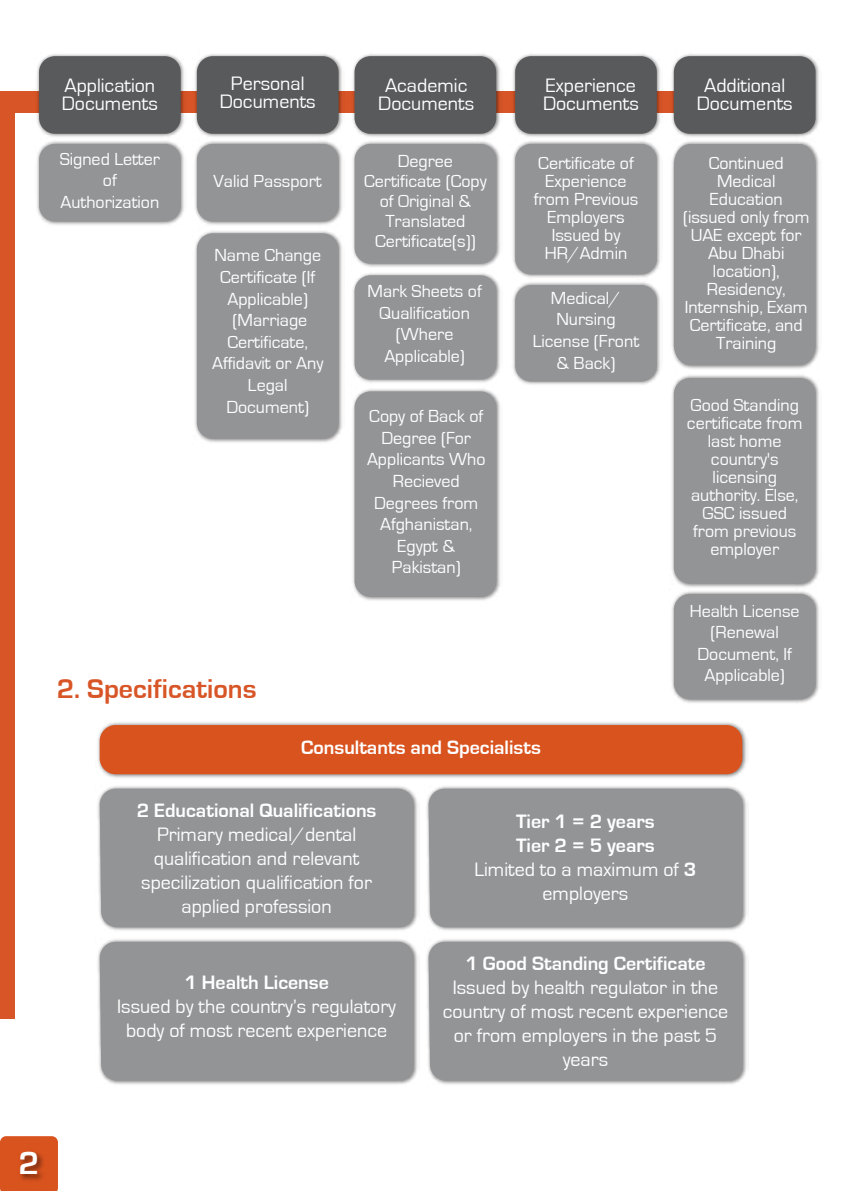
<style>
.page{position:relative;width:842px;height:1191px;background:#fff}
.page>*{position:absolute;margin:0;border:0;box-sizing:border-box;transform-origin:0 0}
.t1{font:700 33.2px "Eurostile";color:#fff}
.t2{font:700 28px "Eurostile";color:#d85527}
.t3{font:20px/24px "Eurostile";color:#fff;text-align:center}
.t4{font:700 20px "Eurostile";color:#fff}
.t5{font:18px/21.6px "Eurostile";color:#fff;text-align:center}
.s1{font-weight:700}
</style>
<div class="page">
<div style="left:0;top:91px;width:720px;height:21px;background:#d85527"></div>
<img style="left:669px;top:54px;width:150px;height:315px">
<div style="left:674px;top:56px;width:141px;height:78px;background:#595a5c;border-radius:16px"></div>
<img style="left:511px;top:54px;width:152px;height:331px">
<div style="left:515px;top:56px;width:142px;height:78px;background:#595a5c;border-radius:16px"></div>
<img style="left:350px;top:54px;width:152px;height:547px">
<div style="left:355px;top:56px;width:141px;height:78px;background:#595a5c;border-radius:16px"></div>
<img style="left:192px;top:54px;width:152px;height:389px">
<div style="left:197px;top:56px;width:142px;height:78px;background:#595a5c;border-radius:16px"></div>
<div style="left:197px;top:144px;width:142px;height:77px;background:#929496;border-radius:16px"></div>
<div style="left:355px;top:275px;width:141px;height:104px;background:#929496;border-radius:16px"></div>
<div style="left:197px;top:233px;width:142px;height:206px;background:#929496;border-radius:16px"></div>
<div style="left:355px;top:144px;width:141px;height:120px;background:#929496;border-radius:16px"></div>
<div style="left:515px;top:144px;width:142px;height:130px;background:#929496;border-radius:16px"></div>
<div style="left:515px;top:285px;width:142px;height:96px;background:#929496;border-radius:16px"></div>
<div style="left:355px;top:391px;width:141px;height:206px;background:#929496;border-radius:16px"></div>
<img style="left:672px;top:375px;width:147px;height:328px">
<div style="left:674px;top:378px;width:141px;height:205px;background:#929496;border-radius:16px"></div>
<img style="left:34px;top:54px;width:153px;height:171px">
<div style="left:39px;top:56px;width:142px;height:78px;background:#595a5c;border-radius:16px"></div>
<div style="left:39px;top:144px;width:142px;height:77px;background:#929496;border-radius:16px"></div>
<div style="left:0;top:103px;width:14px;height:916px;background:#d85527"></div>
<img style="left:98px;top:722px;width:649px;height:56px">
<div style="left:100px;top:725px;width:642px;height:49px;background:#d9531e;border-radius:16px"></div>
<div style="left:0;top:1136px;width:58px;height:55px;background:#d9531e"></div>
<img style="left:15px;top:1142px;width:34px;height:49px">
<div style="left:674px;top:144px;width:141px;height:221px;background:#929496"></div>
<div style="left:674px;top:594px;width:141px;height:105px;background:#929496;border-radius:16px"></div>
<img style="left:97px;top:786px;width:321px;height:145px">
<div style="left:100px;top:788px;width:313px;height:139px;background:#929496"></div>
<img style="left:426px;top:786px;width:321px;height:145px">
<div style="left:429px;top:788px;width:313px;height:139px;background:#929496"></div>
<img style="left:97px;top:939px;width:321px;height:146px">
<div style="left:100px;top:941px;width:313px;height:139px;background:#929496"></div>
<img style="left:426px;top:939px;width:321px;height:146px">
<div style="left:429px;top:941px;width:313px;height:139px;background:#929496"></div>
<p class="t3" style="left:62px;top:77px;width:97px;line-height:18px;text-align:left">Application<br>Documents</p>
<p class="t5" style="left:60px;top:148px;width:102px">Signed Letter of<br>Authorization</p>
<p class="t3" style="left:220px;top:74px;width:97px;line-height:18px">Personal<br>Documents</p>
<p class="t3" style="left:378px;top:77px;width:97px;line-height:18px">Academic<br>Documents</p>
<p class="t3" style="left:543px;top:77px;width:97px;line-height:18px;text-align:left">Experience<br>Documents</p>
<p class="t3" style="left:697px;top:77px;width:97px;line-height:18px">Additional<br>Documents</p>
<p class="t5" style="left:214px;top:170px;width:110px">Valid Passport</p>
<p class="t5" style="left:212px;top:245px;width:113px">Name Change<br>Certificate (If<br>Applicable) (Marriage<br>Certificate,<br>Affidavit or Any<br>Legal<br>Document)</p>
<p class="t5" style="left:364px;top:151px;width:124px;line-height:20px">Degree<br>Certificate (Copy of Original &amp;<br>Translated<br>Certificate(s))</p>
<p class="t5" style="left:368px;top:281px;width:116px">Mark Sheets of<br>Qualification (Where<br>Applicable)</p>
<p class="t5" style="left:367px;top:406px;width:120px">Copy of Back of<br>Degree (For<br>Applicants Who<br>Recieved<br>Degrees from<br>Afghanistan,<br>Egypt &amp;<br>Pakistan)</p>
<p class="t5" style="left:534px;top:154px;width:106px;line-height:18px">Certificate of<br>Experience from Previous<br>Employers<br>Issued by<br>HR/Admin</p>
<p class="t5" style="left:533px;top:287px;width:108px">Medical/<br>Nursing<br>License (Front &amp; Back)</p>
<p class="t5" style="left:683px;top:154px;width:128px;line-height:18px">Continued<br>Medical<br>Education (issued only from<br>UAE except for<br>Abu Dhabi location),<br>Residency,<br>Internship, Exam<br>Certificate, and<br>Training</p>
<p class="t5" style="left:687px;top:396px;width:117px;line-height:18px">Good Standing certificate from last home country's licensing authority. Else,<br>GSC issued from previous employer</p>
<h2 class="t2" style="left:57px;top:673px;width:201px">2. Specifications</h2>
<p class="t4" style="left:301px;top:737px;width:241px">Consultants and Specialists</p>
<p class="t5" style="left:690px;top:600px;width:111px">Health License (Renewal<br>Document, If<br>Applicable)</p>
<p class="t4" style="left:137px;top:799px;width:241px">2 Educational Qualifications</p>
<p class="t3" style="left:141px;top:822px;width:232px">Primary medical/dental qualification and relevant specilization qualification for applied profession</p>
<p class="t4" style="left:184px;top:971px;width:146px">1 Health License</p>
<p class="t3" style="left:117px;top:995px;width:280px">Issued by the country’s regulatory body of most recent experience</p>
<p class="t3" style="left:474px;top:810px;width:223px"><span class="s1">Tier 1 = 2 years<br>Tier 2 = 5 years<br></span>Limited to a maximum of <span class="s1">3 </span>employers</p>
<p class="t4" style="left:465px;top:952px;width:242px">1 Good Standing Certificate</p>
<p class="t3" style="left:443px;top:975px;width:287px">Issued by health regulator in the country of most recent experience or from employers in the past 5 years</p>
<h1 class="t1" style="left:19px;top:1145px;width:22px">2</h1>
</div>
